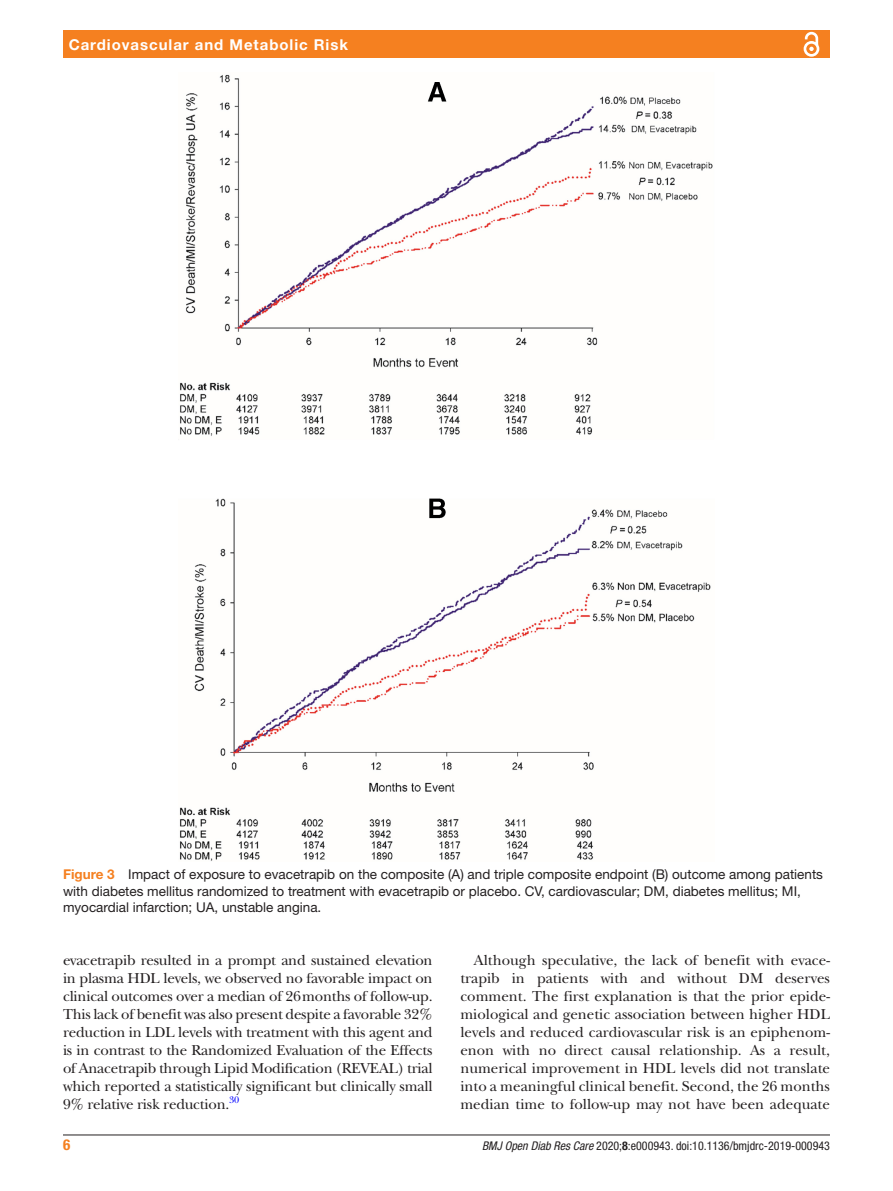
<style>
.page{position:relative;width:893px;height:1191px;background:#fff}
.page>*{position:absolute;margin:0;border:0;box-sizing:border-box;transform-origin:0 0}
.t1{font:15px/18px "New Baskerville";letter-spacing:-.01em;color:#231f20;text-align:justify}
.t2{font:700 15px "Helvetica Neue LT Std";letter-spacing:.065em;color:#fff}
.t3{font:700 condensed 15px "Helvetica Neue LT Std";color:#f58020}
.t4{font:13.5px/16.2px "Helvetica Neue LT Std";color:#231f20}
.t5{font:condensed 12px "Helvetica Neue LT Std";color:#231f20}
.t6{font:9.9px "New Baskerville";color:#00f}
.s1{font-weight:700;color:#f58020}
.s2{font-style:italic}
.s3{font-weight:700}
</style>
<div class="page">
<hr style="left:63px;top:1134px;width:767px;height:1px;background:#231f20">
<div style="left:63px;top:31px;width:767px;height:27px;background:#f58020"></div>
<svg style="left:803px;top:31px;width:17px;height:26px"></svg>
<img style="left:180px;top:74px;width:533px;height:787px">
<p class="t2" style="left:69px;top:35px;width:281px">Cardiovascular and Metabolic Risk</p>
<p class="t4" style="left:63px;top:866px;width:761px"><span class="s1">Figure 3</span> Impact of exposure to evacetrapib on the composite (A) and triple composite endpoint (B) outcome among patients with diabetes mellitus randomized to treatment with evacetrapib or placebo. CV, cardiovascular; DM, diabetes mellitus; MI, myocardial infarction; UA, unstable angina.</p>
<p class="t1" style="left:63px;top:951px;width:371px">evacetrapib resulted in a prompt and sustained elevation in plasma HDL levels, we observed no favorable impact on clinical outcomes over a median of 26months of follow-up.<br>This lack of benefit was also present despite a favorable 32% reduction in LDL levels with treatment with this agent and is in contrast to the Randomized Evaluation of the Effects of Anacetrapib through Lipid Modification (REVEAL) trial which reported a statistically significant but clinically small 9% relative risk reduction.</p>
<p class="t6" style="left:229px;top:1093px;width:12px">30</p>
<p class="t1" style="left:460px;top:951px;width:371px;text-indent:14px">Although speculative, the lack of benefit with evace&shy;trapib in patients with and without DM deserves comment. The first explanation is that the prior epide&shy;miological and genetic association between higher HDL levels and reduced cardiovascular risk is an epiphenom&shy;enon with no direct causal relationship. As a result, numerical improvement in HDL levels did not translate into a meaningful clinical benefit. Second, the 26 months median time to follow-up may not have been adequate</p>
<p class="t3" style="left:63px;top:1135px;width:9px">6</p>
<p class="t5" style="left:482px;top:1138px;width:349px"><span class="s2">BMJ Open Diab Res Care</span> 2020;<span class="s3">8</span>:e000943. doi:10.1136/bmjdrc-2019-000943</p>
</div>
